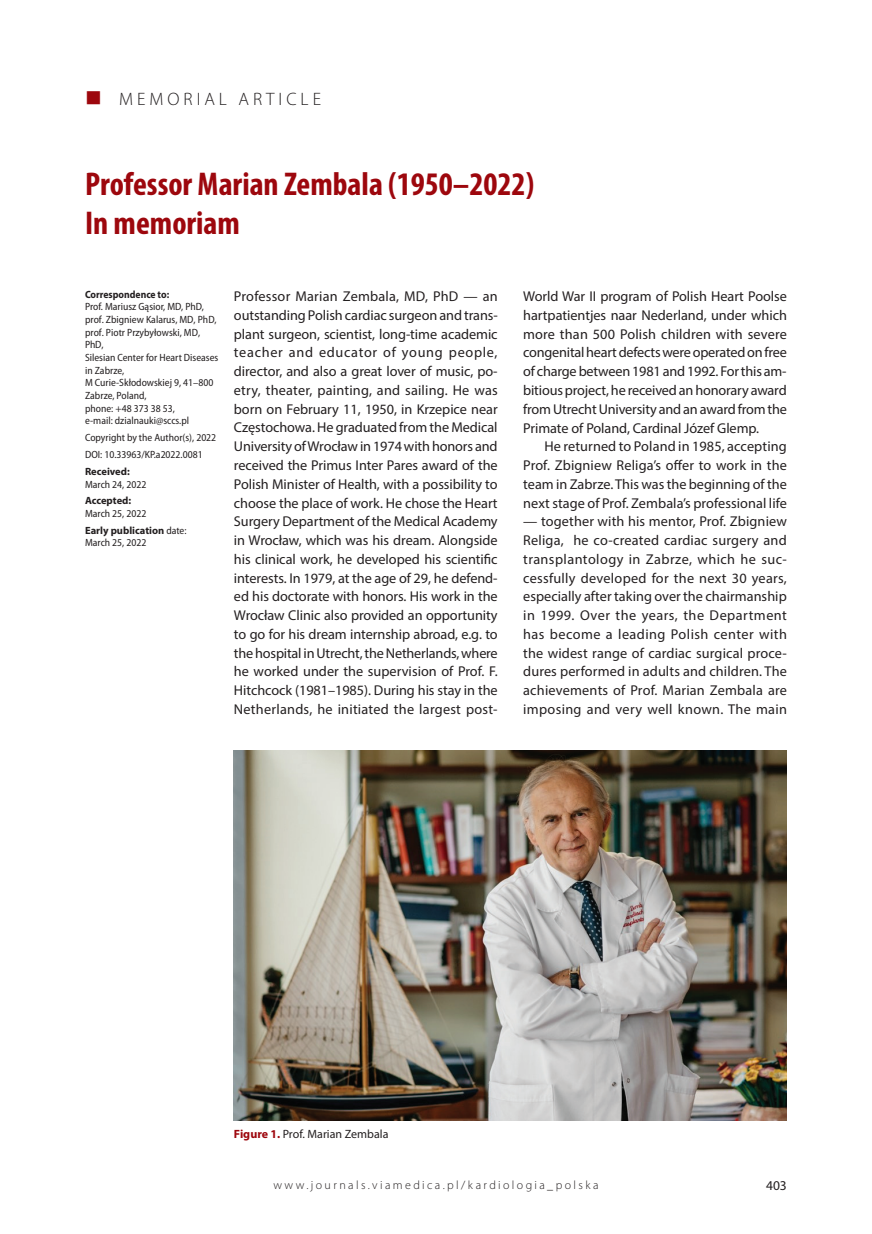
<style>
.page{position:relative;width:872px;height:1234px;background:#fff}
.page>*{position:absolute;margin:0;border:0;box-sizing:border-box;transform-origin:0 0}
.t1{font:700 condensed 33px/39px "Myriad Pro";color:#9d070d}
.t2{font:300 18px "Myriad Pro";letter-spacing:.22em;color:#231f20}
.t3{font:14.25px/18.8px "Myriad Pro";letter-spacing:.005em;color:#231f20;text-align:justify}
.t4{font:13.5px "Myriad Pro";color:#231f20}
.t5{font:300 12px "Myriad Pro";letter-spacing:.2em;color:#231f20}
.t6{font:12px "Myriad Pro";color:#231f20}
.t7{font:semi-condensed 10.5px/12.6px "Myriad Pro";color:#231f20}
.t8{font:700 10.5px "Myriad Pro";color:#231f20}
.t9{font:700 10.5px "Myriad Pro";color:#231f20;scale:.92 1}
.s1{font-weight:700;font-stretch:normal}
.s2{font-weight:700;color:#9d070d}
</style>
<div class="page">
<img style="left:234px;top:750px;width:553px;height:369px">
<p class="t2" style="left:119px;top:89px;width:203px">MEMORIAL ARTICLE</p>
<h1 class="t1" style="left:85px;top:164px;width:450px">Professor Marian Zembala (1950–2022)<br>In memoriam</h1>
<p class="t9" style="left:85px;top:288px;width:93px">Correspondence to:</p>
<p class="t7" style="left:85px;top:301px;width:135px">Prof. Mariusz Gąsior, MD, PhD, prof. Zbigniew Kalarus, MD, PhD, prof. Piotr Przybyłowski, MD,<br>PhD,<br>Silesian Center for Heart Diseases in Zabrze,<br>M Curie-Skłodowskiej 9, 41–800<br>Zabrze, Poland,<br>phone: +48 373 38 53,<br>e-mail: dzialnauki@sccs.pl</p>
<p class="t7" style="left:85px;top:429px;width:133px;line-height:16.8px">Copyright by the Author(s), 2022<br>DOI: 10.33963/KP.a2022.0081</p>
<p class="t8" style="left:85px;top:464px;width:46px">Received:</p>
<p class="t7" style="left:85px;top:478px;width:63px">March 24, 2022</p>
<p class="t8" style="left:85px;top:494px;width:48px">Accepted:</p>
<p class="t7" style="left:85px;top:505px;width:103px;line-height:16.8px">March 25, 2022<br><span class="s1">Early publication</span> date:</p>
<p class="t7" style="left:85px;top:536px;width:63px">March 25, 2022</p>
<p class="t3" style="left:234px;top:286px;width:265px">Professor Marian Zembala, MD, PhD — an outstanding Polish cardiac surgeon and trans&shy;plant surgeon, scientist, long-time academic teacher and educator of young people, director, and also a great lover of music, po&shy;etry, theater, painting, and sailing. He was born on February 11, 1950, in Krzepice near Częstochowa. He graduated from the Medical University of Wrocław in 1974 with honors and received the Primus Inter Pares award of the Polish Minister of Health, with a possibility to choose the place of work. He chose the Heart Surgery Department of the Medical Academy in Wrocław, which was his dream. Alongside his clinical work, he developed his scientific interests. In 1979, at the age of 29, he defend&shy;ed his doctorate with honors. His work in the Wrocław Clinic also provided an opportunity to go for his dream internship abroad, e.g. to the hospital in Utrecht, the Netherlands, where he worked under the supervision of Prof. F.<br>Hitchcock (1981–1985). During his stay in the Netherlands, he initiated the largest post-</p>
<p class="t3" style="left:523px;top:287px;width:265px">World War II program of Polish Heart Poolse hartpatientjes naar Nederland, under which more than 500 Polish children with severe congenital heart defects were operated on free of charge between 1981 and 1992. For this am&shy;bitious project, he received an honorary award from Utrecht University and an award from the Primate of Poland, Cardinal Józef Glemp.</p>
<p class="t3" style="left:523px;top:437px;width:265px;text-indent:21px">He returned to Poland in 1985, accepting Prof. Zbigniew Religa’s offer to work in the team in Zabrze. This was the beginning of the next stage of Prof. Zembala’s professional life</p>
<p class="t3" style="left:523px;top:512px;width:265px">— together with his mentor, Prof. Zbigniew Religa, he co-created cardiac surgery and transplantology in Zabrze, which he suc&shy;cessfully developed for the next 30 years, especially after taking over the chairmanship in 1999. Over the years, the Department has become a leading Polish center with the widest range of cardiac surgical proce&shy;dures performed in adults and children. The achievements of Prof. Marian Zembala are imposing and very well known. The main</p>
<p class="t6" style="left:234px;top:1126px;width:156px"><span class="s2">Figure 1.</span> Prof. Marian Zembala</p>
<p class="t5" style="left:273px;top:1177px;width:327px">www.journals.viamedica.pl/kardiologia_polska</p>
<p class="t4" style="left:766px;top:1176px;width:22px">403</p>
</div>
